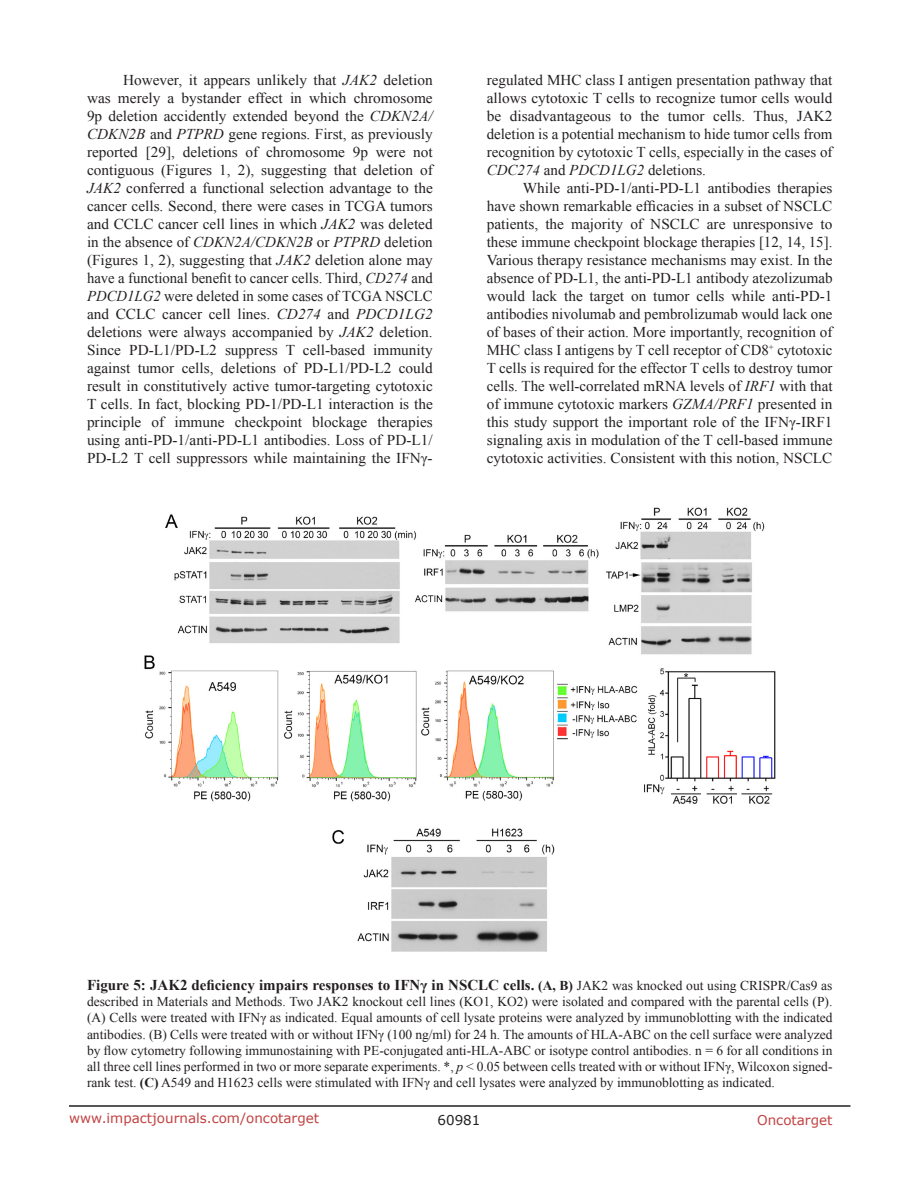
<style>
.page{position:relative;width:918px;height:1188px;background:#fff}
.page>*{position:absolute;margin:0;border:0;box-sizing:border-box;transform-origin:0 0}
.BodyText{font:15px/18px "Times New Roman";color:#231f20;text-align:justify}
.figuretext{font:700 15px "Times New Roman";color:#231f20}
.figuretext-2{font:13.5px/16.2px "Times New Roman";color:#231f20;text-align:justify}
.t1{font:13.5px "Verdana";color:#c24141}
.t2{font:13.5px "Verdana";color:#231f20}
.s1{font-style:italic}
.s2{font-size:13.5px}
.s3{font-weight:400;font-size:13.5px}
.s4{font-weight:700}
</style>
<div class="page">
<hr style="left:69px;top:1105px;width:781px;height:2px;background:#231f20">
<img style="left:144px;top:507px;width:632px;height:445px">
<p class="BodyText" style="left:87px;top:71px;width:347px;text-indent:36px">However, it appears unlikely that <span class="s1">JAK2</span> deletion was merely a bystander effect in which chromosome 9p deletion accidently extended beyond the <span class="s1">CDKN2A/ CDKN2B</span> and <span class="s1">PTPRD</span> gene regions. First, as previously reported [29], deletions of chromosome 9p were not contiguous (Figures 1, 2), suggesting that deletion of <span class="s1">JAK2</span> conferred a functional selection advantage to the cancer cells. Second, there were cases in TCGA tumors and CCLC cancer cell lines in which <span class="s1">JAK2</span> was deleted in the absence of <span class="s1">CDKN2A/CDKN2B</span> or <span class="s1">PTPRD</span> deletion (Figures 1, 2), suggesting that <span class="s1">JAK2</span> deletion alone may have a functional benefit to cancer cells. Third, <span class="s1">CD274</span> and <span class="s1">PDCD1LG2</span> were deleted in some cases of TCGA NSCLC and CCLC cancer cell lines. <span class="s1">CD274</span> and <span class="s1">PDCD1LG2 </span>deletions were always accompanied by <span class="s1">JAK2</span> deletion.<br>Since PD-L1/PD-L2 suppress T cell-based immunity against tumor cells, deletions of PD-L1/PD-L2 could result in constitutively active tumor-targeting cytotoxic T cells. In fact, blocking PD-1/PD-L1 interaction is the principle of immune checkpoint blockage therapies using anti-PD-1/anti-PD-L1 antibodies. Loss of PD-L1/ PD-L2 T cell suppressors while maintaining the IFNγ-</p>
<p class="BodyText" style="left:487px;top:71px;width:347px">regulated MHC class I antigen presentation pathway that allows cytotoxic T cells to recognize tumor cells would be disadvantageous to the tumor cells. Thus, JAK2 deletion is a potential mechanism to hide tumor cells from recognition by cytotoxic T cells, especially in the cases of <span class="s1">CDC274</span> and <span class="s1">PDCD1LG2</span> deletions.</p>
<p class="BodyText" style="left:487px;top:179px;width:347px;text-indent:36px">While anti-PD-1/anti-PD-L1 antibodies therapies have shown remarkable efficacies in a subset of NSCLC patients, the majority of NSCLC are unresponsive to these immune checkpoint blockage therapies [12, 14, 15].<br>Various therapy resistance mechanisms may exist. In the absence of PD-L1, the anti-PD-L1 antibody atezolizumab would lack the target on tumor cells while anti-PD-1 antibodies nivolumab and pembrolizumab would lack one of bases of their action. More importantly, recognition of MHC class I antigens by T cell receptor of CD8<sup>+</sup> cytotoxic T cells is required for the effector T cells to destroy tumor cells. The well-correlated mRNA levels of <span class="s1">IRF1</span> with that of immune cytotoxic markers <span class="s1">GZMA/PRF1</span> presented in this study support the important role of the IFNγ-IRF1 signaling axis in modulation of the T cell-based immune cytotoxic activities. Consistent with this notion, NSCLC</p>
<p class="figuretext" style="left:87px;top:975px;width:747px">Figure 5: JAK2 deficiency impairs responses to IFNγ in NSCLC cells. <span class="s2">(A, B)</span> <span class="s3">JAK2 was knocked out using CRISPR/Cas9 as</span></p>
<p class="figuretext-2" style="left:87px;top:993px;width:747px">described in Materials and Methods. Two JAK2 knockout cell lines (KO1, KO2) were isolated and compared with the parental cells (P). (A) Cells were treated with IFNγ as indicated. Equal amounts of cell lysate proteins were analyzed by immunoblotting with the indicated antibodies. (B) Cells were treated with or without IFNγ (100 ng/ml) for 24 h. The amounts of HLA-ABC on the cell surface were analyzed by flow cytometry following immunostaining with PE-conjugated anti-HLA-ABC or isotype control antibodies. n = 6 for all conditions in all three cell lines performed in two or more separate experiments. *, <span class="s1">p</span> &lt; 0.05 between cells treated with or without IFNγ, Wilcoxon signed&shy;rank test. <span class="s4">(C)</span> A549 and H1623 cells were stimulated with IFNγ and cell lysates were analyzed by immunoblotting as indicated.</p>
<p class="t1" style="left:69px;top:1109px;width:252px">www.impactjournals.com/oncotarget</p>
<p class="t2" style="left:438px;top:1111px;width:44px">60981</p>
<p class="t1" style="left:757px;top:1111px;width:77px">Oncotarget</p>
</div>
